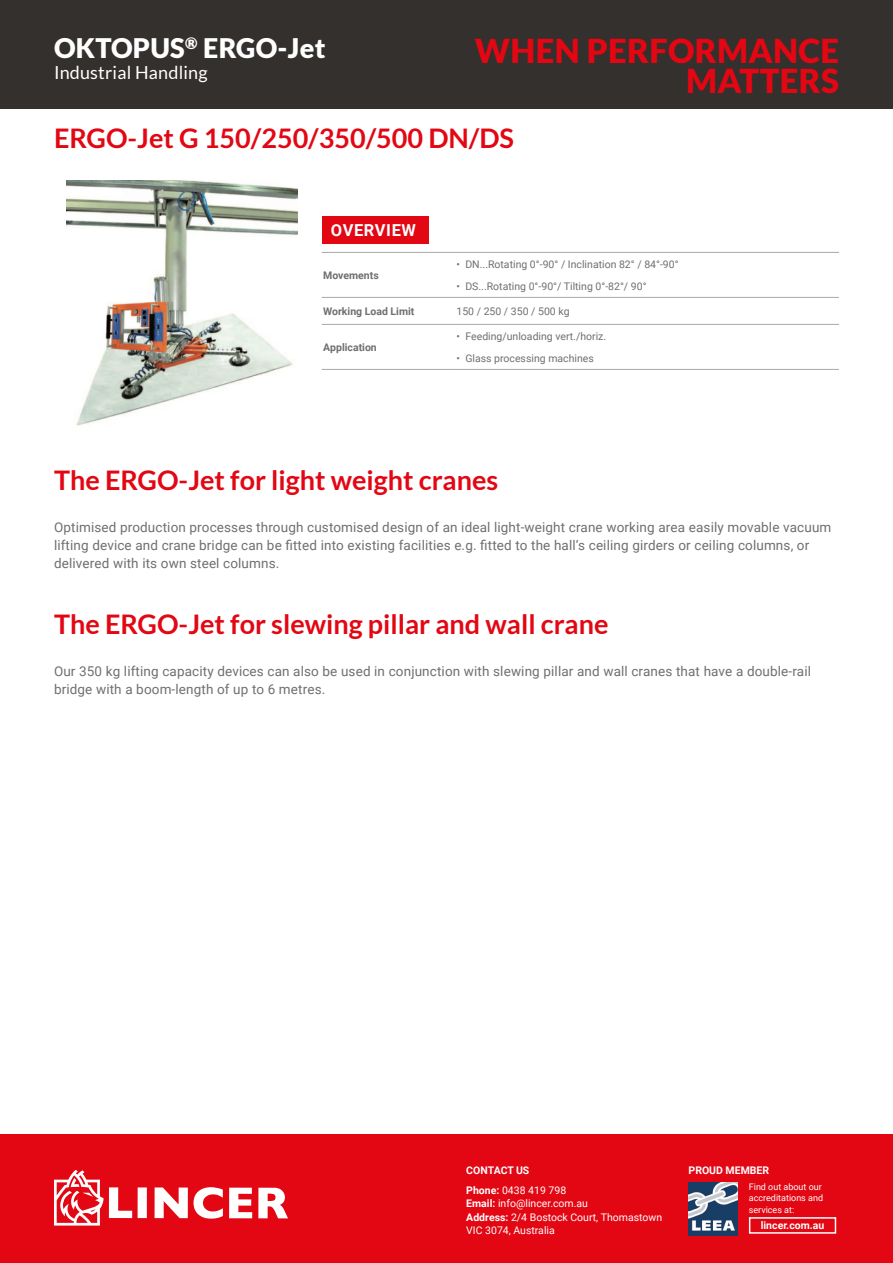
<style>
.page{position:relative;width:893px;height:1263px;background:#fff}
.page>*{position:absolute;margin:0;border:0;box-sizing:border-box;transform-origin:0 0}
.t1{font:900 33px/30px "Lato";letter-spacing:.01em;color:#e30613;text-align:right}
.t2{font:700 27px "Lato";color:#e30613}
.t3{font:900 27px "Lato";letter-spacing:.01em;color:#fff}
.t4{font:18px "Lato";letter-spacing:.01em;color:#fff}
.t5{font:700 16.5px "Roboto";letter-spacing:.035em;color:#fff}
.t6{font:13.5px/18px "Roboto";letter-spacing:.01em;color:#706f6f}
.t7{font:10.5px "Roboto";color:#706f6f}
.t8{font:10.5px/13.5px "Roboto";color:#fff}
.t9{font:700 10.5px "Roboto";color:#706f6f}
.t10{font:700 10.5px "Roboto";color:#fff}
.t11{font:9px/11.2px "Roboto";color:#fff}
.s1{font-weight:700}
</style>
<div class="page">
<img style="left:66px;top:180px;width:231px;height:246px">
<div style="left:0;top:1134px;width:893px;height:129px;background:#e30613"></div>
<div style="left:138px;top:1187px;width:9px;height:31px;background:#fff"></div>
<svg style="left:155px;top:1187px;width:33px;height:31px"></svg>
<svg style="left:194px;top:1187px;width:29px;height:31px"></svg>
<svg style="left:229px;top:1188px;width:23px;height:30px"></svg>
<svg style="left:258px;top:1188px;width:30px;height:30px"></svg>
<svg style="left:54px;top:1170px;width:78px;height:55px"></svg>
<div style="left:749px;top:1217px;width:87px;height:17px;border:2px solid #fff"></div>
<img style="left:688px;top:1183px;width:50px;height:52px">
<div style="left:0;top:0;width:893px;height:108px;background:#33302e"></div>
<hr style="left:322px;top:252px;width:133px;height:1px;background:#a7a8ab">
<hr style="left:455px;top:252px;width:384px;height:1px;background:#a7a8ab">
<hr style="left:322px;top:297px;width:133px;height:1px;background:#a7a8ab">
<hr style="left:455px;top:297px;width:384px;height:1px;background:#a7a8ab">
<hr style="left:322px;top:324px;width:133px;height:1px;background:#a7a8ab">
<hr style="left:455px;top:324px;width:384px;height:1px;background:#a7a8ab">
<hr style="left:322px;top:369px;width:133px;height:1px;background:#a7a8ab">
<hr style="left:455px;top:369px;width:384px;height:1px;background:#a7a8ab">
<div style="left:322px;top:216px;width:106px;height:27px;background:#e30613"></div>
<h2 class="t3" style="left:54px;top:32px;width:273px">OKTOPUS<sup>®</sup> ERGO-Jet</h2>
<h3 class="t4" style="left:54px;top:62px;width:155px">Industrial Handling</h3>
<h1 class="t1" style="left:475px;top:35px;width:366px">WHEN PERFORMANCE<br>MATTERS</h1>
<h2 class="t2" style="left:54px;top:122px;width:462px">ERGO-Jet G 150/250/350/500 DN/DS</h2>
<p class="t5" style="left:331px;top:218px;width:87px">OVERVIEW</p>
<p class="t9" style="left:323px;top:268px;width:57px">Movements</p>
<p class="t7" style="left:456px;top:256px;width:224px">• DN...Rotating 0°-90° / Inclination 82° / 84°-90°</p>
<p class="t7" style="left:456px;top:279px;width:192px">• DS...Rotating 0°-90°/ Tilting 0°-82°/ 90°</p>
<p class="t9" style="left:323px;top:304px;width:93px">Working Load Limit</p>
<p class="t7" style="left:456px;top:304px;width:115px">150 / 250 / 350 / 500 kg</p>
<p class="t9" style="left:323px;top:340px;width:55px">Application</p>
<p class="t7" style="left:456px;top:328px;width:151px">• Feeding/unloading vert./horiz.</p>
<p class="t7" style="left:456px;top:351px;width:139px">• Glass processing machines</p>
<h2 class="t2" style="left:54px;top:464px;width:446px">The ERGO-Jet for light weight cranes</h2>
<p class="t6" style="left:54px;top:518px;width:779px">Optimised production processes through customised design of an ideal light-weight crane working area easily movable vacuum lifting device and crane bridge can be fitted into existing facilities e.g. fitted to the hall‘s ceiling girders or ceiling columns, or delivered with its own steel columns.</p>
<h2 class="t2" style="left:54px;top:608px;width:556px">The ERGO-Jet for slewing pillar and wall crane</h2>
<p class="t6" style="left:54px;top:662px;width:759px">Our 350 kg lifting capacity devices can also be used in conjunction with slewing pillar and wall cranes that have a double-rail bridge with a boom-length of up to 6 metres.</p>
<p class="t10" style="left:466px;top:1163px;width:65px">CONTACT US</p>
<p class="t10" style="left:688px;top:1163px;width:82px">PROUD MEMBER</p>
<p class="t8" style="left:466px;top:1183px;width:197px"><span class="s1">Phone:</span> 0438 419 798<br><span class="s1">Email:</span> info@lincer.com.au<br><span class="s1">Address:</span> 2/4 Bostock Court, Thomastown<br>VIC 3074, Australia</p>
<p class="t11" style="left:749px;top:1181px;width:76px">Find out about our accreditations and services at:</p>
<p class="t10" style="left:761px;top:1218px;width:65px">lincer.com.au</p>
</div>
